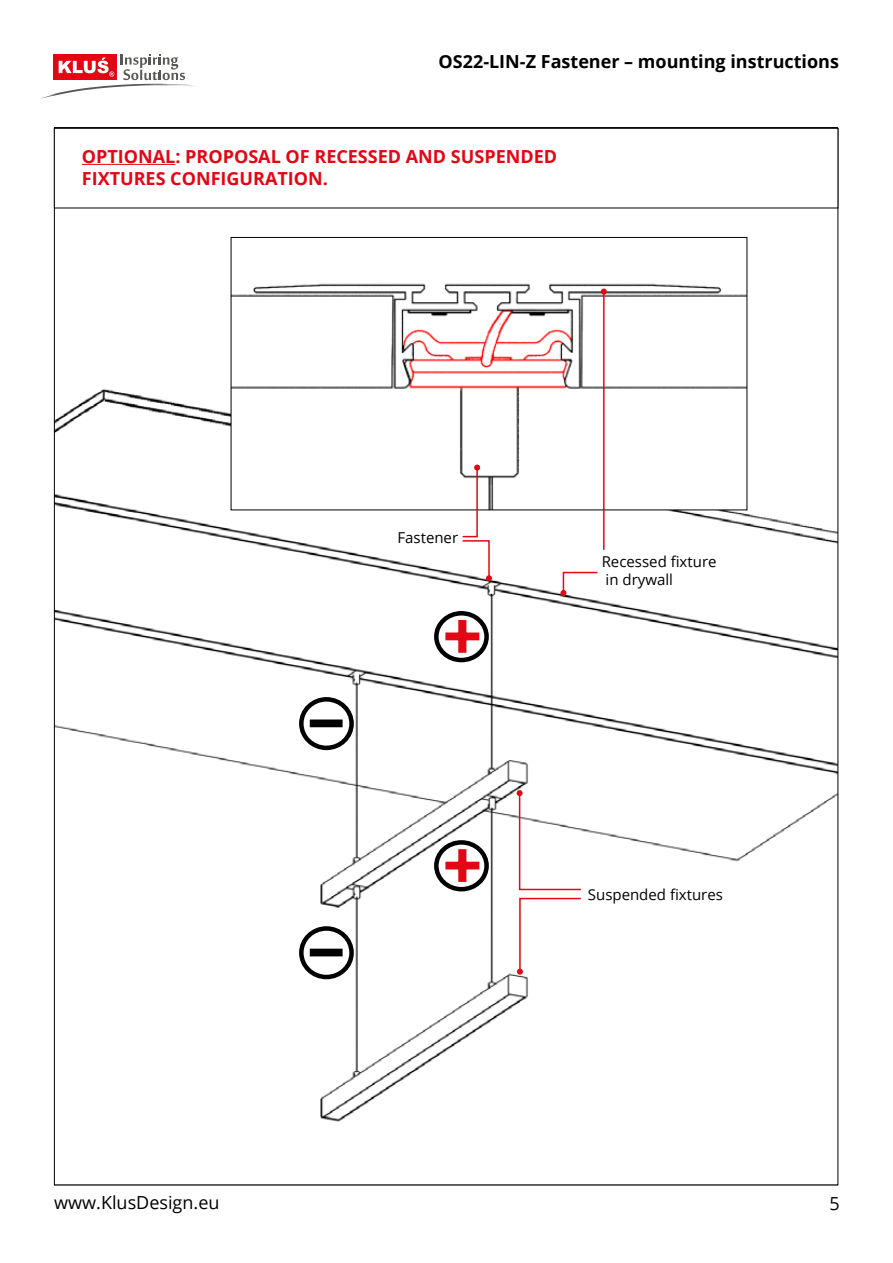
<style>
.page{position:relative;width:893px;height:1263px;background:#fff}
.page>*{position:absolute;margin:0;border:0;box-sizing:border-box;transform-origin:0 0}
.t1{font:61.95px "Open Sans";color:#000;scale:1.04 1}
.t2{font:59.7px "Open Sans";color:#e30613;scale:1.07 1}
.t3{font:700 18px/21.6px "Open Sans";color:#e30613}
.t4{font:700 18px "Open Sans";color:#000}
.t5{font:18px "Open Sans";color:#000}
.t6{font:15px/18px "Open Sans";color:#000}
</style>
<div class="page">
<hr style="left:54px;top:127px;width:784px;height:1px;background:#000">
<svg style="left:41px;top:54px;width:154px;height:45px"></svg>
<img style="left:56px;top:255px;width:780px;height:867px">
<img style="left:233px;top:255px;width:512px;height:253px">
<div style="left:231px;top:237px;width:516px;height:273px;border:1px solid #000"></div>
<div style="left:54px;top:128px;width:784px;height:80px;border:1px solid #000"></div>
<hr style="left:82px;top:164px;width:93px;height:1px;background:#e30613">
<svg style="left:560px;top:571px;width:39px;height:25px"></svg>
<hr style="left:603px;top:291px;width:2px;height:259px;background:#e30613">
<svg style="left:601px;top:288px;width:6px;height:6px"></svg>
<svg style="left:461px;top:465px;width:31px;height:116px"></svg>
<svg style="left:517px;top:790px;width:65px;height:101px"></svg>
<svg style="left:517px;top:897px;width:65px;height:78px"></svg>
<div style="left:436px;top:613px;width:51px;height:47px;background:#fff;border-radius:50%"></div>
<div style="left:434px;top:611px;width:55px;height:51px;border:4px solid #000;border-radius:50%"></div>
<div style="left:436px;top:842px;width:51px;height:47px;background:#fff;border-radius:50%"></div>
<div style="left:434px;top:840px;width:55px;height:51px;border:4px solid #000;border-radius:50%"></div>
<div style="left:301px;top:699px;width:51px;height:49px;background:#fff;border-radius:50%"></div>
<div style="left:299px;top:697px;width:55px;height:53px;border:4px solid #000;border-radius:50%"></div>
<div style="left:301px;top:928px;width:51px;height:49px;background:#fff;border-radius:50%"></div>
<div style="left:299px;top:926px;width:55px;height:53px;border:4px solid #000;border-radius:50%"></div>
<p class="t4" style="left:439px;top:49px;width:402px">OS22-LIN-Z Fastener – mounting instructions</p>
<p class="t3" style="left:82px;top:145px;width:477px">OPTIONAL: PROPOSAL OF RECESSED AND SUSPENDED<br>FIXTURES CONFIGURATION.</p>
<h1 class="t1" style="left:312px;top:651px;width:29px">_</h1>
<h1 class="t1" style="left:312px;top:880px;width:29px">_</h1>
<p class="t6" style="left:397px;top:528px;width:62px">Fastener</p>
<h2 class="t2" style="left:444px;top:595px;width:36px">+</h2>
<h2 class="t2" style="left:444px;top:824px;width:36px">+</h2>
<p class="t6" style="left:602px;top:552px;width:116px">Recessed fixture in drywall</p>
<p class="t6" style="left:588px;top:885px;width:137px">Suspended fixtures</p>
<p class="t5" style="left:54px;top:1190px;width:167px">www.KlusDesign.eu</p>
<p class="t5" style="left:829px;top:1191px;width:12px">5</p>
</div>
